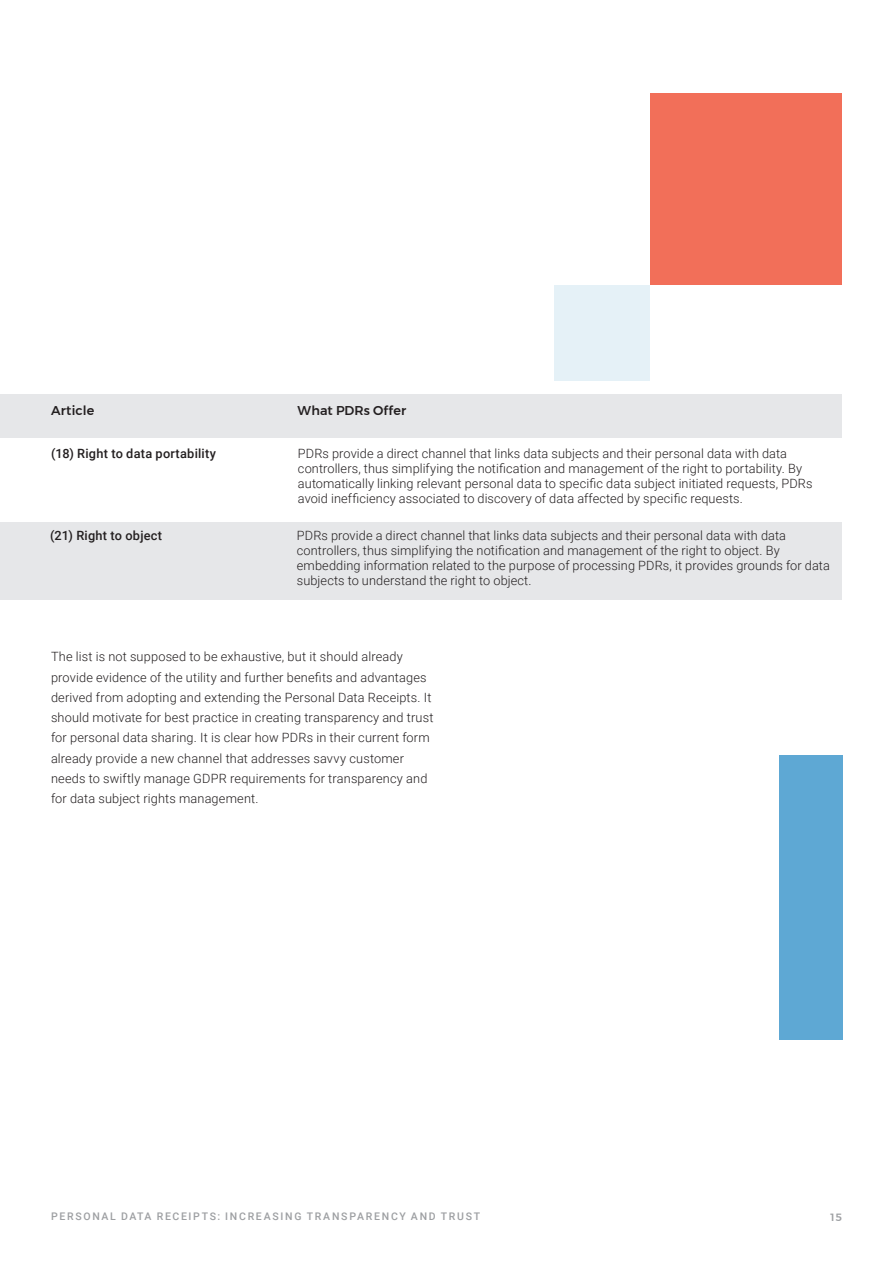
<style>
.page{position:relative;width:893px;height:1263px;background:#fff}
.page>*{position:absolute;margin:0;border:0;box-sizing:border-box;transform-origin:0 0}
.Case_study{font:300 12.75px/20.2px "Roboto";letter-spacing:.01em;color:#231f20}
.t1{font:500 12.75px "Roboto";letter-spacing:.02em;color:#231f20}
.Case_study-2{font:500 12.75px "Montserrat";letter-spacing:.01em;color:#231f20}
.t2{font:500 10.5px "Roboto";letter-spacing:.16em;color:#9d9fa2}
.t3{font:500 10.5px "Montserrat";color:#9d9fa2}
</style>
<div class="page">
<div style="left:0;top:394px;width:842px;height:44px;background:#e6e7e9"></div>
<div style="left:0;top:522px;width:842px;height:78px;background:#e6e7e9"></div>
<div style="left:554px;top:285px;width:96px;height:96px;background:#e5f1f7"></div>
<div style="left:650px;top:94px;width:191px;height:191px;background:#f26f59"></div>
<div style="left:779px;top:755px;width:63px;height:285px;background:#5ea8d4"></div>
<p class="Case_study-2" style="left:51px;top:401px;width:45px">Article</p>
<p class="Case_study-2" style="left:298px;top:400px;width:110px">What PDRs Offer</p>
<p class="t1" style="left:51px;top:445px;width:166px">(18) Right to data portability</p>
<p class="Case_study" style="left:298px;top:446px;width:516px;line-height:15px">PDRs provide a direct channel that links data subjects and their personal data with data controllers, thus simplifying the notification and management of the right to portability. By automatically linking relevant personal data to specific data subject initiated requests, PDRs avoid inefficiency associated to discovery of data affected by specific requests.</p>
<p class="t1" style="left:50px;top:526px;width:113px">(21) Right to object</p>
<p class="Case_study" style="left:297px;top:527px;width:534px;line-height:15px">PDRs provide a direct channel that links data subjects and their personal data with data controllers, thus simplifying the notification and management of the right to object. By embedding information related to the purpose of processing PDRs, it provides grounds for data subjects to understand the right to object.</p>
<p class="Case_study" style="left:51px;top:646px;width:384px">The list is not supposed to be exhaustive, but it should already provide evidence of the utility and further benefits and advantages derived from adopting and extending the Personal Data Receipts. It should motivate for best practice in creating transparency and trust for personal data sharing. It is clear how PDRs in their current form already provide a new channel that addresses savvy customer needs to swiftly manage GDPR requirements for transparency and for data subject rights management.</p>
<p class="t2" style="left:51px;top:1209px;width:430px">PERSONAL DATA RECEIPTS: INCREASING TRANSPARENCY AND TRUST</p>
<p class="t3" style="left:830px;top:1209px;width:13px">15</p>
</div>
